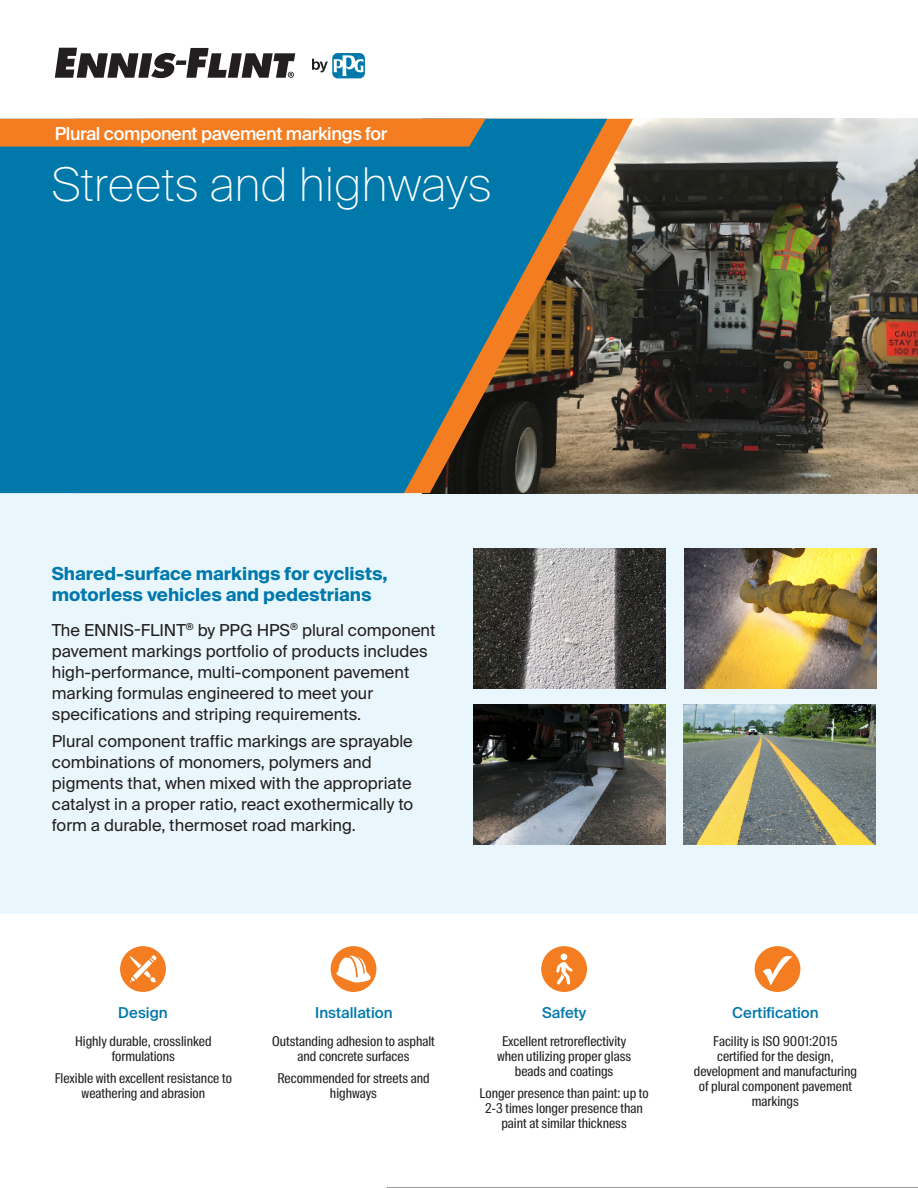
<style>
.page{position:relative;width:918px;height:1188px;background:#fff}
.page>*{position:absolute;margin:0;border:0;box-sizing:border-box;transform-origin:0 0}
.Product_Description{font:100 46.5px "Suisse Intl";color:#fff}
.Intro_Header{font:700 18px/21px "Suisse Intl";color:#0078aa}
.Product_Category{font:500 18px "Suisse Intl";letter-spacing:-.02em;color:#fff}
.Intro_Paragraph{font:16.5px/21px "Suisse Intl";color:#231f20}
.Paragraph__Icon_Head{font:500 15px "Suisse Intl";color:#0078aa}
.Paragraph__Icon_Poin{font:13.5px/15px "Suisse Intl Cond";color:#231f20;text-align:center}
</style>
<div class="page">
<div style="left:0;top:493px;width:918px;height:421px;background:#e9f7fc"></div>
<hr style="left:387px;top:1187px;width:531px;height:1px;background:#6c6d70">
<img style="left:633px;top:119px;width:285px;height:374px">
<svg style="left:607px;top:119px;width:26px;height:374px;background:#776a57"></svg>
<svg style="left:0;top:119px;width:607px;height:374px;background:#157294"></svg>
<svg style="left:55px;top:48px;width:240px;height:30px"></svg>
<svg style="left:312px;top:59px;width:16px;height:13px"></svg>
<svg style="left:331px;top:52px;width:35px;height:28px"></svg>
<svg style="left:332px;top:53px;width:33px;height:25px"></svg>
<svg style="left:334px;top:55px;width:29px;height:21px"></svg>
<div style="left:120px;top:946px;width:46px;height:46px;background:#f47d21;border-radius:50%"></div>
<div style="left:331px;top:946px;width:45px;height:46px;background:#f47d21;border-radius:50%"></div>
<div style="left:755px;top:946px;width:45px;height:46px;background:#f47d21;border-radius:50%"></div>
<svg style="left:762px;top:956px;width:31px;height:30px"></svg>
<div style="left:541px;top:946px;width:46px;height:46px;background:#f47d21;border-radius:50%"></div>
<svg style="left:336px;top:956px;width:38px;height:27px"></svg>
<svg style="left:556px;top:954px;width:17px;height:31px"></svg>
<svg style="left:129px;top:955px;width:28px;height:28px"></svg>
<div style="left:0;top:119px;width:486px;height:28px;background:#f47d21"></div>
<img style="left:684px;top:549px;width:192px;height:139px">
<img style="left:474px;top:549px;width:192px;height:139px">
<img style="left:474px;top:705px;width:192px;height:139px">
<img style="left:683px;top:705px;width:192px;height:139px">
<p class="Product_Category" style="left:55px;top:123px;width:334px">Plural component pavement markings for</p>
<p class="Product_Description" style="left:52px;top:158px;width:441px">Streets and highways</p>
<p class="Intro_Header" style="left:52px;top:563px;width:337px">Shared-surface markings for cyclists, motorless vehicles and pedestrians</p>
<p class="Intro_Paragraph" style="left:52px;top:619px;width:385px">The ENNIS-FLINT<sup>®</sup> by PPG HPS<sup>®</sup> plural component pavement markings portfolio of products includes high-performance, multi-component pavement marking formulas engineered to meet your specifications and striping requirements.</p>
<p class="Intro_Paragraph" style="left:52px;top:731px;width:363px">Plural component traffic markings are sprayable combinations of monomers, polymers and pigments that, when mixed with the appropriate catalyst in a proper ratio, react exothermically to form a durable, thermoset road marking.</p>
<p class="Paragraph__Icon_Head" style="left:118px;top:1004px;width:51px">Design</p>
<p class="Paragraph__Icon_Head" style="left:315px;top:1004px;width:79px">Installation</p>
<p class="Paragraph__Icon_Head" style="left:542px;top:1004px;width:46px">Safety</p>
<p class="Paragraph__Icon_Head" style="left:732px;top:1004px;width:88px">Certification</p>
<p class="Paragraph__Icon_Poin" style="left:75px;top:1034px;width:138px">Highly durable, crosslinked formulations</p>
<p class="Paragraph__Icon_Poin" style="left:55px;top:1071px;width:179px">Flexible with excellent resistance to weathering and abrasion</p>
<p class="Paragraph__Icon_Poin" style="left:272px;top:1034px;width:164px">Outstanding adhesion to asphalt and concrete surfaces</p>
<p class="Paragraph__Icon_Poin" style="left:277px;top:1071px;width:154px">Recommended for streets and highways</p>
<p class="Paragraph__Icon_Poin" style="left:497px;top:1034px;width:136px">Excellent retroreflectivity when utilizing proper glass beads and coatings</p>
<p class="Paragraph__Icon_Poin" style="left:480px;top:1086px;width:171px">Longer presence than paint: up to<br>2-3 times longer presence than paint at similar thickness</p>
<p class="Paragraph__Icon_Poin" style="left:694px;top:1034px;width:165px">Facility is ISO 9001:2015 certified for the design, development and manufacturing of plural component pavement markings</p>
</div>
